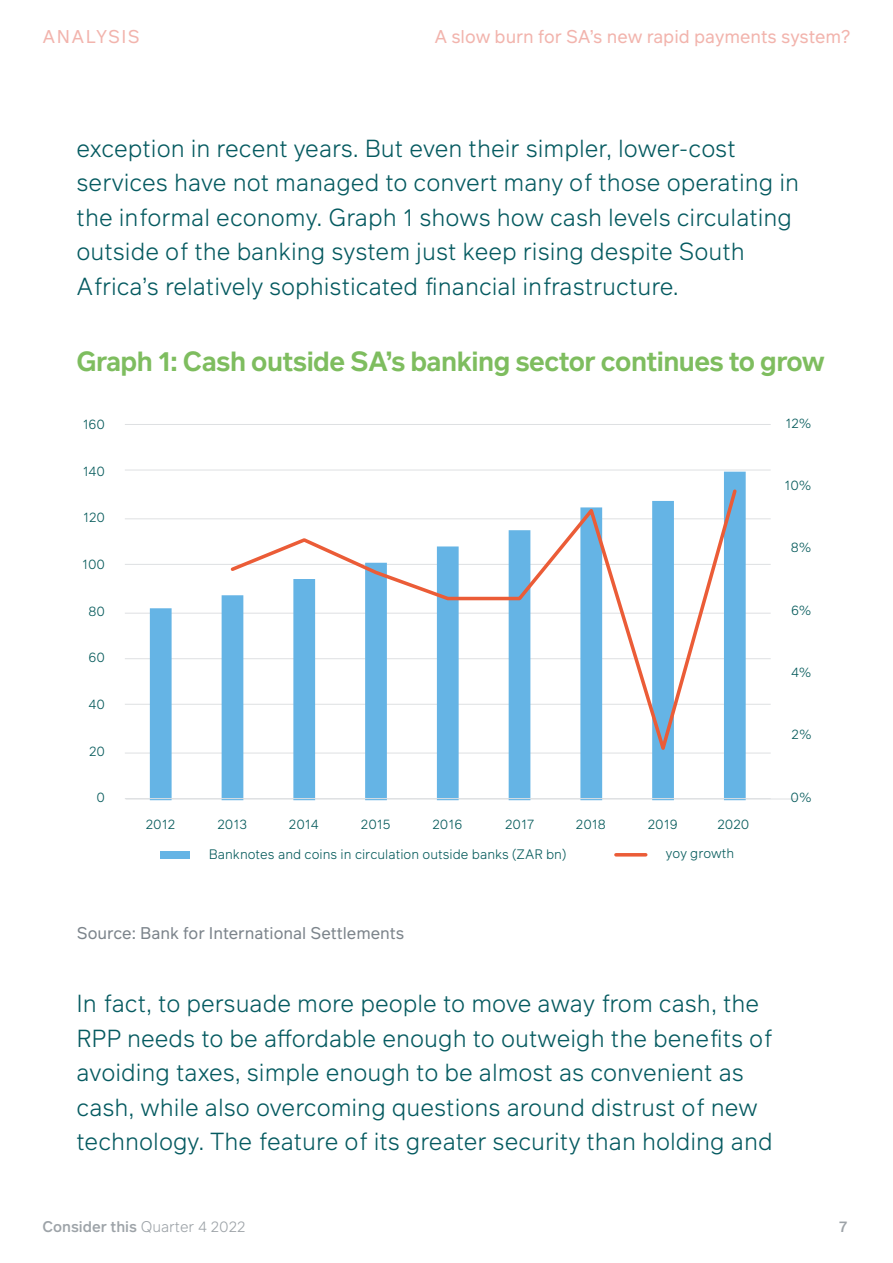
<style>
.page{position:relative;width:893px;height:1263px;background:#fff}
.page>*{position:absolute;margin:0;border:0;box-sizing:border-box;transform-origin:0 0}
.t1{font:600 27px "Infra";letter-spacing:-.02em;color:#7ebd5f}
.t2{font:300 24px/34.5px "Infra";color:#055a60}
.t3{font:18px "Infra";color:#f2b4ad}
.t4{font:18px "Infra";letter-spacing:.08em;color:#f2b4ad}
.t5{font:16.5px "Infra";color:#7c848b}
.t6{font:500 15px "Infra";color:#9da3a8}
.t7{font:300 13.35px "Infra";color:#055a5b}
.s1{font-weight:300}
</style>
<div class="page">
<hr style="left:126px;top:799px;width:672px;height:1px;background:#dee0e2">
<div style="left:160px;top:851px;width:30px;height:8px;background:#65b4e5"></div>
<hr style="left:616px;top:853px;width:30px;height:3px;background:#eb5c37">
<hr style="left:125px;top:753px;width:646px;height:1px;background:#dee0e2">
<hr style="left:125px;top:704px;width:646px;height:1px;background:#dee0e2">
<hr style="left:125px;top:658px;width:646px;height:1px;background:#dee0e2">
<hr style="left:125px;top:613px;width:646px;height:1px;background:#dee0e2">
<hr style="left:125px;top:564px;width:646px;height:1px;background:#dee0e2">
<hr style="left:125px;top:519px;width:646px;height:1px;background:#dee0e2">
<hr style="left:125px;top:470px;width:646px;height:1px;background:#dee0e2">
<hr style="left:125px;top:424px;width:646px;height:1px;background:#dee0e2">
<svg style="left:150px;top:472px;width:596px;height:328px"></svg>
<hr style="left:125px;top:798px;width:646px;height:1px;background:#dee0e2">
<svg style="left:228px;top:487px;width:511px;height:274px"></svg>
<p class="t4" style="left:43px;top:23px;width:99px">ANALYSIS</p>
<p class="t3" style="left:434px;top:23px;width:417px">A slow burn for SA’s new rapid payments system?</p>
<p class="t2" style="left:77px;top:130px;width:724px">exception in recent years. But even their simpler, lower-cost services have not managed to convert many of those operating in the informal economy. Graph 1 shows how cash levels circulating outside of the banking system just keep rising despite South Africa’s relatively sophisticated financial infrastructure.</p>
<p class="t1" style="left:77px;top:342px;width:750px">Graph 1: Cash outside SA’s banking sector continues to grow</p>
<p class="t7" style="left:83px;top:415px;width:24px">160</p>
<p class="t7" style="left:83px;top:462px;width:24px">140</p>
<p class="t7" style="left:83px;top:508px;width:23px">120</p>
<p class="t7" style="left:82px;top:555px;width:24px">100</p>
<p class="t7" style="left:89px;top:601px;width:18px">80</p>
<p class="t7" style="left:89px;top:648px;width:18px">60</p>
<p class="t7" style="left:89px;top:695px;width:18px">40</p>
<p class="t7" style="left:89px;top:741px;width:18px">20</p>
<p class="t7" style="left:97px;top:788px;width:10px">0</p>
<p class="t7" style="left:146px;top:814px;width:31px">2012</p>
<p class="t7" style="left:217px;top:814px;width:31px">2013</p>
<p class="t7" style="left:289px;top:814px;width:31px">2014</p>
<p class="t7" style="left:361px;top:814px;width:31px">2015</p>
<p class="t7" style="left:432px;top:814px;width:31px">2016</p>
<p class="t7" style="left:505px;top:814px;width:31px">2017</p>
<p class="t7" style="left:576px;top:814px;width:31px">2018</p>
<p class="t7" style="left:648px;top:814px;width:31px">2019</p>
<p class="t7" style="left:717px;top:814px;width:34px">2020</p>
<p class="t7" style="left:209px;top:845px;width:359px">Banknotes and coins in circulation outside banks (ZAR bn)</p>
<p class="t7" style="left:666px;top:844px;width:70px">yoy growth</p>
<p class="t7" style="left:785px;top:413px;width:28px">12%</p>
<p class="t7" style="left:784px;top:476px;width:29px">10%</p>
<p class="t7" style="left:791px;top:538px;width:22px">8%</p>
<p class="t7" style="left:791px;top:600px;width:22px">6%</p>
<p class="t7" style="left:791px;top:663px;width:22px">4%</p>
<p class="t7" style="left:791px;top:725px;width:22px">2%</p>
<p class="t7" style="left:790px;top:787px;width:23px">0%</p>
<p class="t5" style="left:77px;top:921px;width:329px">Source: Bank for International Settlements</p>
<p class="t2" style="left:77px;top:986px;width:698px">In fact, to persuade more people to move away from cash, the RPP needs to be affordable enough to outweigh the benefits of avoiding taxes, simple enough to be almost as convenient as cash, while also overcoming questions around distrust of new technology. The feature of its greater security than holding and</p>
<p class="t6" style="left:43px;top:1216px;width:205px">Consider this <span class="s1">Quarter 4 2022</span></p>
<p class="t6" style="left:839px;top:1216px;width:10px">7</p>
</div>
